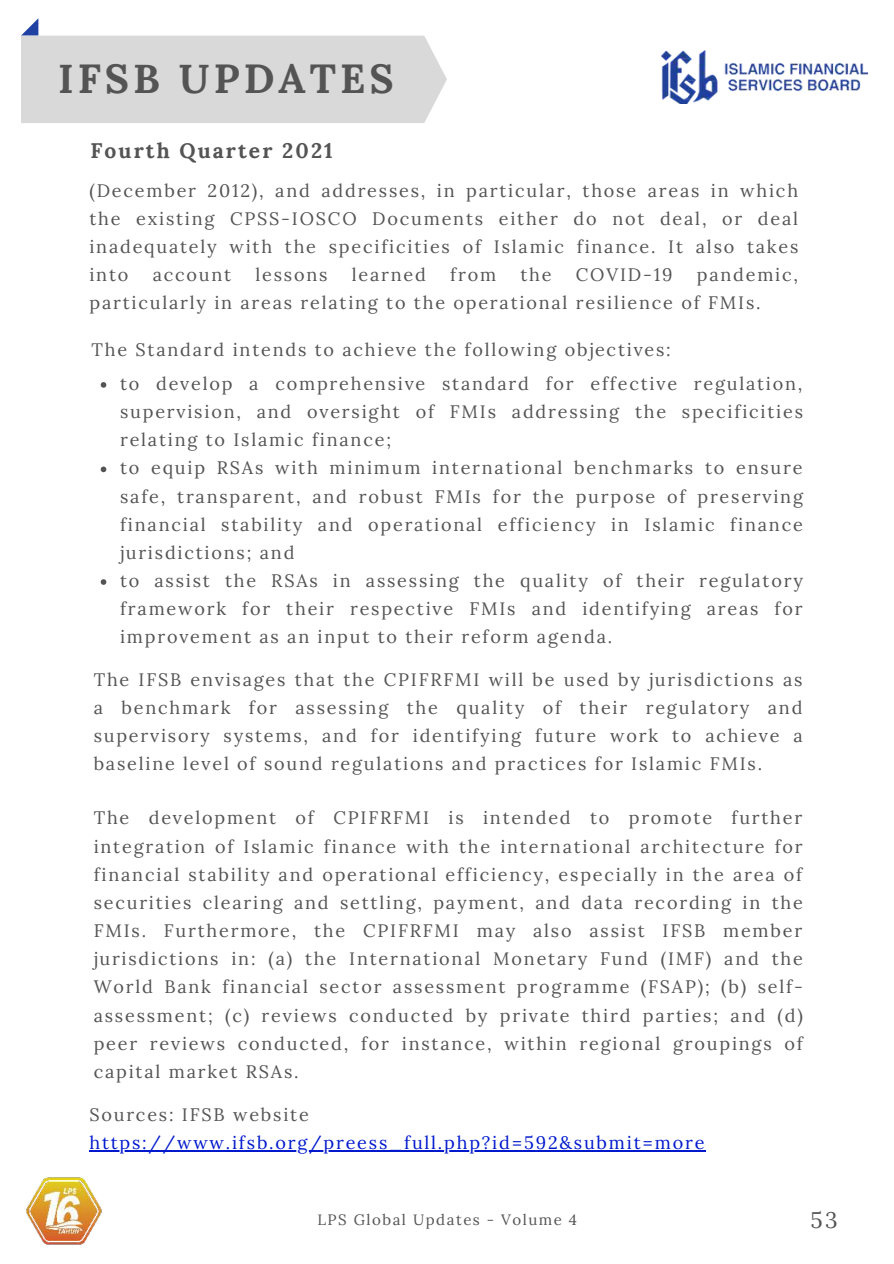
<style>
.page{position:relative;width:894px;height:1264px;background:#fff}
.page>*{position:absolute;margin:0;border:0;box-sizing:border-box;transform-origin:0 0}
.t1{font:700 40.5px "Lora";letter-spacing:.1em;color:#545454}
.t2{font:22.5px "Lora";color:#545454}
.t3{font:700 21px "Lora";letter-spacing:.1em;color:#545454}
.t4{font:18px/28.2px "Lora";letter-spacing:.1em;color:#545454;text-align:justify}
.t5{font:18px "Lora";letter-spacing:.1em;color:#0019cd}
.t6{font:15px "Lora";letter-spacing:.1em;color:#545454}
</style>
<div class="page">
<svg style="left:21px;top:18px;width:426px;height:105px"></svg>
<svg style="left:101px;top:382px;width:5px;height:6px"></svg>
<svg style="left:101px;top:466px;width:5px;height:6px"></svg>
<svg style="left:101px;top:579px;width:5px;height:6px"></svg>
<hr style="left:89px;top:1150px;width:617px;height:1px;background:#0019cd">
<img style="left:661px;top:51px;width:206px;height:53px">
<img style="left:26px;top:1177px;width:76px;height:68px">
<h1 class="t1" style="left:58px;top:44px;width:337px">IFSB UPDATES</h1>
<p class="t3" style="left:90px;top:133px;width:244px">Fourth Quarter 2021</p>
<p class="t4" style="left:89px;top:175px;width:710px">(December 2012), and addresses, in particular, those areas in which the existing CPSS-IOSCO Documents either do not deal, or deal inadequately with the specificities of Islamic finance. It also takes into</p>
<p class="t4" style="left:153px;top:259px;width:80px">account</p>
<p class="t4" style="left:255px;top:259px;width:73px">lessons</p>
<p class="t4" style="left:352px;top:259px;width:76px">learned</p>
<p class="t4" style="left:450px;top:259px;width:47px">from</p>
<p class="t4" style="left:520px;top:259px;width:33px">the</p>
<p class="t4" style="left:575px;top:259px;width:98px">COVID-19</p>
<p class="t4" style="left:89px;top:259px;width:710px;text-indent:607px">pandemic, particularly in areas relating to the operational resilience of FMIs.</p>
<p class="t4" style="left:120px;top:331px;width:683px;line-height:34.2px;text-indent:-28px">The Standard intends to achieve the following objectives:<br>to develop a comprehensive standard for effective regulation,</p>
<p class="t4" style="left:120px;top:396px;width:684px;text-align:left">supervision, and oversight of FMIs addressing the specificities relating to Islamic finance;<br>to equip RSAs with minimum international benchmarks to ensure safe, transparent, and robust FMIs for the purpose of preserving financial stability and operational efficiency in Islamic finance jurisdictions; and<br>to assist the RSAs in assessing the quality of their regulatory framework for their respective FMIs and identifying areas for improvement as an input to their reform agenda.</p>
<p class="t4" style="left:94px;top:664px;width:710px">The IFSB envisages that the CPIFRFMI will be used by jurisdictions as a benchmark for assessing the quality of their regulatory and supervisory systems, and for identifying future work to achieve a baseline level of sound regulations and practices for Islamic FMIs.</p>
<p class="t4" style="left:94px;top:802px;width:710px">The development of CPIFRFMI is intended to promote further integration of Islamic finance with the international architecture for financial stability and operational efficiency, especially in the area of securities clearing and settling, payment, and data recording in the FMIs. Furthermore, the CPIFRFMI may also assist IFSB member jurisdictions in: (a) the International Monetary Fund (IMF) and the World Bank financial sector assessment programme (FSAP); (b) self&shy;assessment; (c) reviews conducted by private third parties; and (d) peer reviews conducted, for instance, within regional groupings of capital market RSAs.</p>
<p class="t4" style="left:89px;top:1099px;width:221px">Sources: IFSB website</p>
<p class="t5" style="left:89px;top:1129px;width:616px">https://www.ifsb.org/preess_full.php?id=592&amp;submit=more</p>
<p class="t6" style="left:317px;top:1208px;width:261px">LPS Global Updates - Volume 4</p>
<p class="t2" style="left:810px;top:1203px;width:29px">53</p>
</div>
